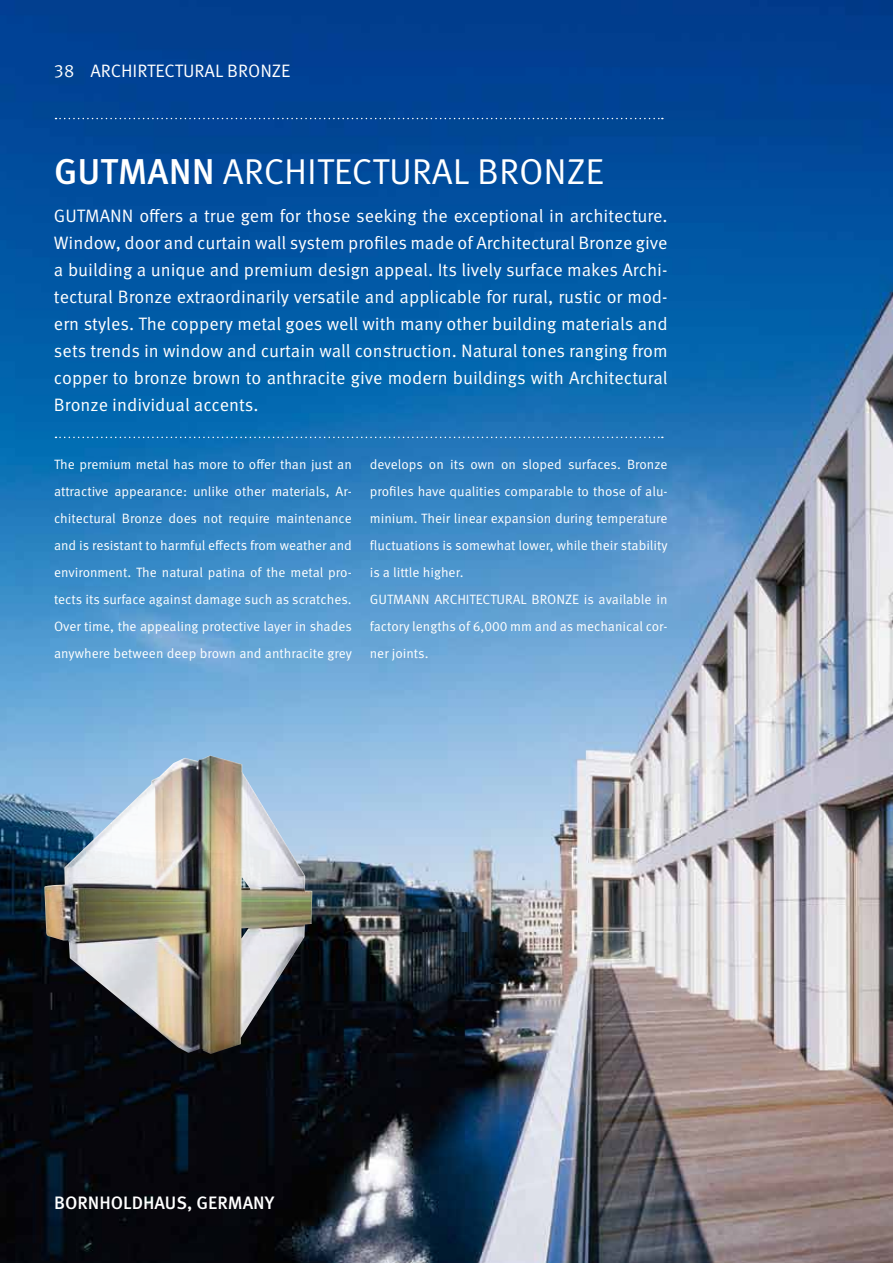
<style>
.page{position:relative;width:893px;height:1263px;background:#fff}
.page>*{position:absolute;margin:0;border:0;box-sizing:border-box;transform-origin:0 0}
.t1{font:36px "Gutmann Meta Norm";color:#fff}
.t2{font:18px/27px "Gutmann Meta Norm";color:#fff;text-align:justify}
.t3{font:500 18px "Gutmann Meta";color:#fff}
.t4{font:13.5px/27px "Gutmann Meta Norm";color:#fff;text-align:justify}
.s1{font-family:"Gutmann Meta";font-weight:500}
</style>
<div class="page">
<img style="left:0;top:0;width:893px;height:1263px">
<svg style="left:56px;top:118px;width:607px;height:1px"></svg>
<svg style="left:56px;top:437px;width:607px;height:1px"></svg>
<img style="left:44px;top:755px;width:268px;height:299px">
<h2 class="t2" style="left:54px;top:56px;width:238px">38 ARCHIRTECTURAL BRONZE</h2>
<h1 class="t1" style="left:54px;top:145px;width:552px"><span class="s1">GUTMANN</span> ARCHITECTURAL BRONZE</h1>
<p class="t2" style="left:54px;top:201px;width:615px">GUTMANN offers a true gem for those seeking the exceptional in architecture.<br>Window, door and curtain wall system profiles made of Architectural Bronze give a building a unique and premium design appeal. Its lively surface makes Archi&shy;tectural Bronze extraordinarily versatile and applicable for rural, rustic or mod&shy;ern styles. The coppery metal goes well with many other building materials and sets trends in window and curtain wall construction. Natural tones ranging from copper to bronze brown to anthracite give modern buildings with Architectural Bronze individual accents.</p>
<p class="t4" style="left:54px;top:450px;width:299px">The premium metal has more to offer than just an attractive appearance: unlike other materials, Ar&shy;chitectural Bronze does not require maintenance and is resistant to harmful effects from weather and environment. The natural patina of the metal pro&shy;tects its surface against damage such as scratches.<br>Over time, the appealing protective layer in shades anywhere between deep brown and anthracite grey</p>
<p class="t4" style="left:370px;top:450px;width:299px;text-align:left">develops on its own on sloped surfaces. Bronze profiles have qualities comparable to those of alu&shy;minium. Their linear expansion during temperature fluctuations is somewhat lower, while their stability is a little higher.<br>GUTMANN ARCHITECTURAL BRONZE is available in factory lengths of 6,000 mm and as mechanical cor&shy;ner joints.</p>
<h2 class="t3" style="left:54px;top:1188px;width:222px">BORNHOLDHAUS, GERMANY</h2>
</div>
